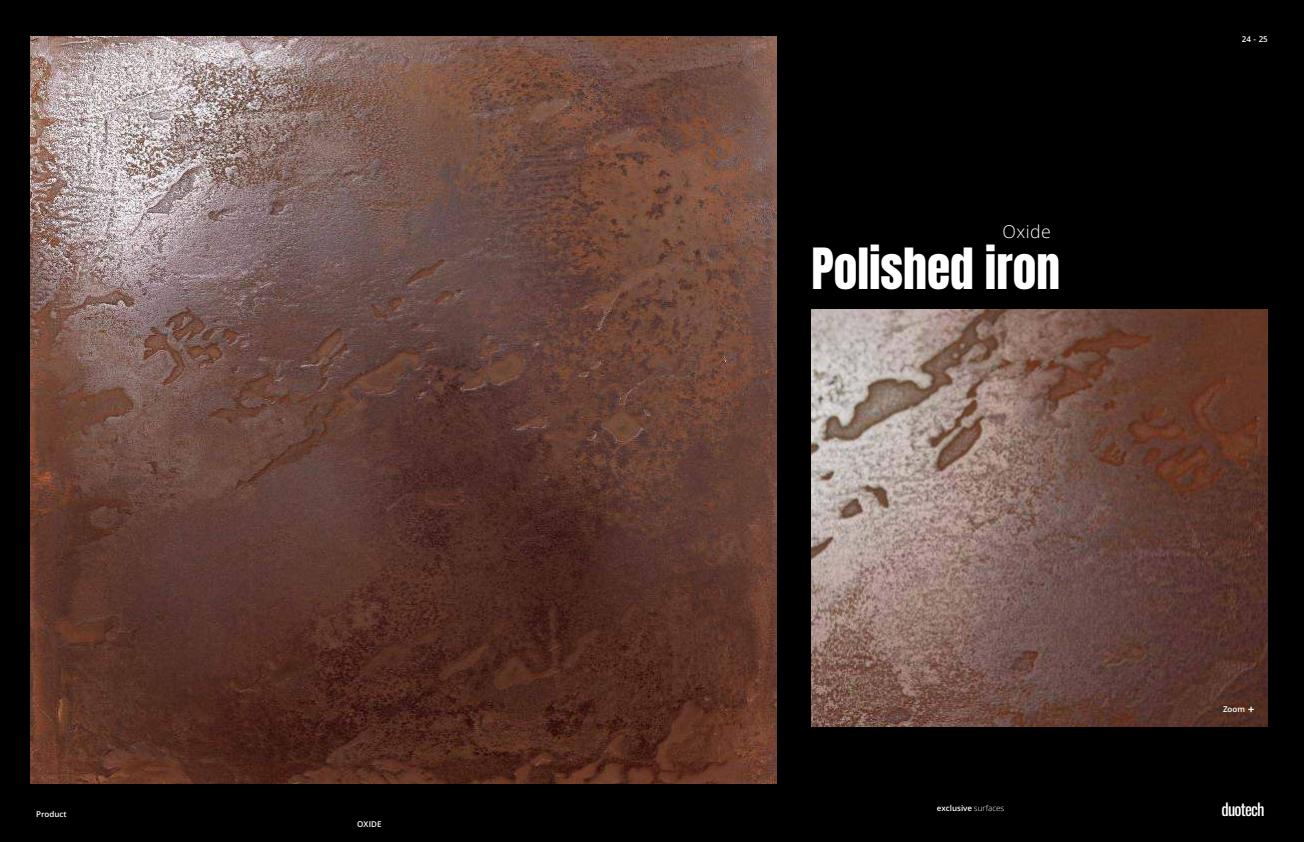
<style>
.page{position:relative;width:1304px;height:842px;background:#000}
.page>*{position:absolute;margin:0;border:0;box-sizing:border-box;transform-origin:0 0}
.t1{font:47.4px "Anton";color:#fff}
.t2{font:300 17.7px "Open Sans";letter-spacing:.025em;color:#fff}
.t3{font:16.6px "Oswald";letter-spacing:-.05em;color:#fff}
.t4{font:600 8px "Open Sans";color:#fff}
.s1{font-weight:300}
</style>
<div class="page">
<img style="left:30px;top:36px;width:747px;height:748px">
<img style="left:811px;top:310px;width:457px;height:416px">
<svg style="left:1248px;top:707px;width:6px;height:5px"></svg>
<p class="t4" style="left:36px;top:811px;width:32px">Product</p>
<p class="t4" style="left:357px;top:821px;width:26px">OXIDE</p>
<h2 class="t2" style="left:1002px;top:224px;width:50px">Oxide</h2>
<h1 class="t1" style="left:811px;top:245px;width:250px">Polished iron</h1>
<p class="t4" style="left:1242px;top:35px;width:28px">24 - 25</p>
<p class="t4" style="left:937px;top:805px;width:69px">exclusive <span class="s1">surfaces</span></p>
<p class="t4" style="left:1223px;top:706px;width:23px">Zoom</p>
<h3 class="t3" style="left:1221px;top:803px;width:45px">duotech</h3>
</div>
